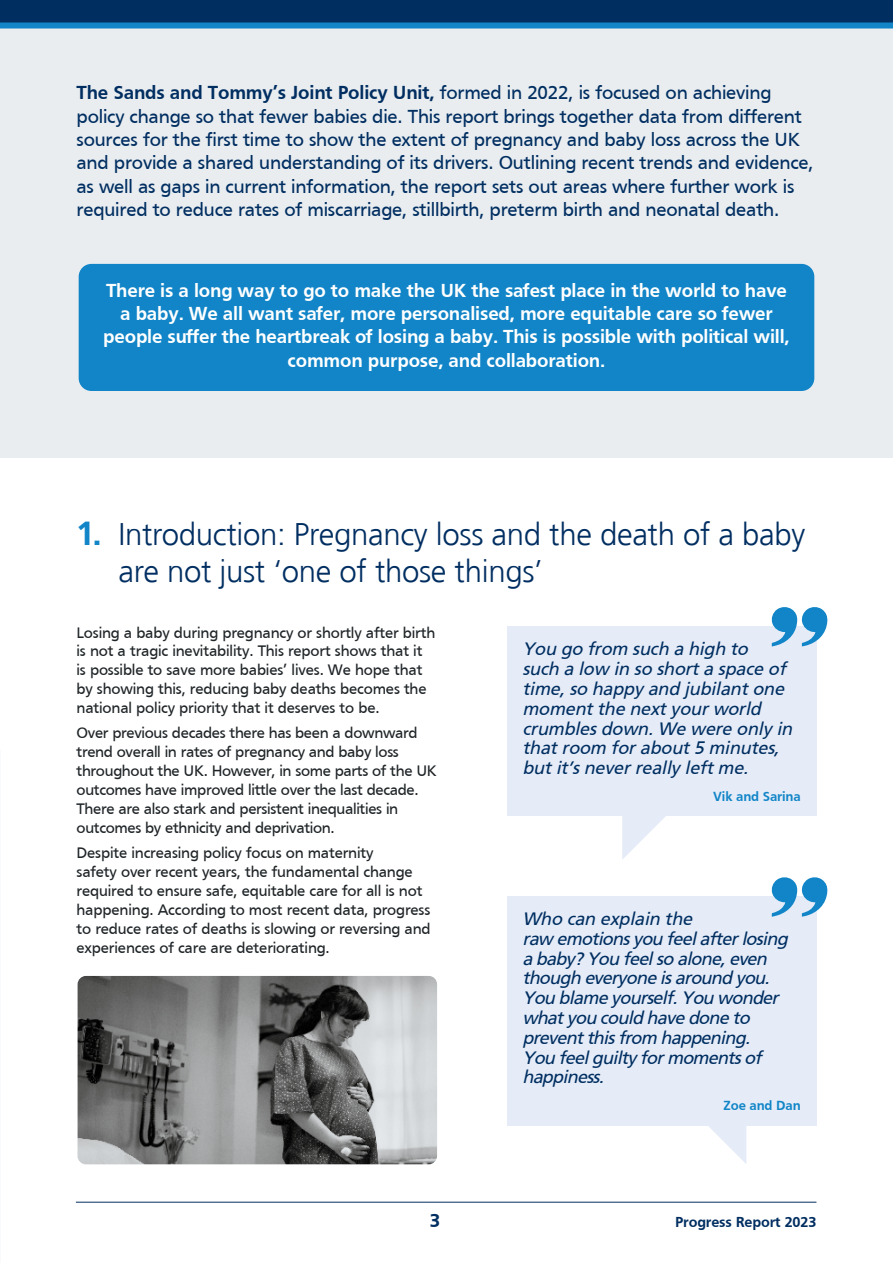
<style>
.page{position:relative;width:893px;height:1263px;background:#fff}
.page>*{position:absolute;margin:0;border:0;box-sizing:border-box;transform-origin:0 0}
.t1{font:300 31.2px/37.5px "Frutiger";letter-spacing:-.01em;color:#002e61}
.t2{font:19.5px/23.4px "Frutiger";letter-spacing:-.01em;color:#002e61}
.t3{font:700 19.5px/23.4px "Frutiger";letter-spacing:-.01em;color:#fff;text-align:center}
.t4{font:700 19.5px "Frutiger";color:#002e61}
.t5{font:italic 18px/19.8px "Frutiger FC";letter-spacing:-.04em;color:#002e61}
.t6{font:italic 18px/19.8px "Frutiger FC";letter-spacing:-.01em;color:#002e61}
.t7{font:15.75px/18.9px "Frutiger";letter-spacing:-.01em;color:#1f2427}
.t8{font:700 15px "Frutiger";letter-spacing:-.01em;color:#002e61}
.t9{font:700 13.65px "Frutiger";letter-spacing:-.01em;color:#1185c7}
.s1{font-weight:700}
.s2{font-weight:700;font-size:34.8px;color:#1185c7}
</style>
<div class="page">
<hr style="left:76px;top:1202px;width:740px;height:1px;background:#002e61">
<div style="left:0;top:0;width:893px;height:458px;background:#e9edf0"></div>
<svg style="left:685px;top:1125px;width:61px;height:39px"></svg>
<div style="left:507px;top:896px;width:309px;height:229px;background:#e5ecf8"></div>
<svg style="left:771px;top:877px;width:57px;height:40px"></svg>
<svg style="left:622px;top:816px;width:44px;height:43px"></svg>
<div style="left:507px;top:627px;width:309px;height:189px;background:#e5ecf8"></div>
<svg style="left:771px;top:607px;width:57px;height:39px"></svg>
<div style="left:79px;top:264px;width:735px;height:127px;background:#1185c7;border-radius:13px"></div>
<img style="left:78px;top:976px;width:359px;height:188px">
<svg style="left:0;top:0;width:893px;height:29px;background:#074378"></svg>
<p class="t2" style="left:77px;top:81px;width:739px"><span class="s1">The Sands and Tommy’s Joint Policy Unit,</span> formed in 2022, is focused on achieving policy change so that fewer babies die. This report brings together data from different sources for the first time to show the extent of pregnancy and baby loss across the UK and provide a shared understanding of its drivers. Outlining recent trends and evidence, as well as gaps in current information, the report sets out areas where further work is required to reduce rates of miscarriage, stillbirth, preterm birth and neonatal death.</p>
<p class="t3" style="left:103px;top:278px;width:688px">There is a long way to go to make the UK the safest place in the world to have a baby. We all want safer, more personalised, more equitable care so fewer people suffer the heartbreak of losing a baby. This is possible with political will, common purpose, and collaboration.</p>
<h1 class="t1" style="left:119px;top:516px;width:688px;text-indent:-42px"><span class="s2">1.</span> Introduction: Pregnancy loss and the death of a baby are not just ‘one of those things’</h1>
<p class="t7" style="left:77px;top:623px;width:360px">Losing a baby during pregnancy or shortly after birth is not a tragic inevitability. This report shows that it is possible to save more babies’ lives. We hope that by showing this, reducing baby deaths becomes the national policy priority that it deserves to be.</p>
<p class="t7" style="left:77px;top:724px;width:362px">Over previous decades there has been a downward trend overall in rates of pregnancy and baby loss throughout the UK. However, in some parts of the UK outcomes have improved little over the last decade.<br>There are also stark and persistent inequalities in outcomes by ethnicity and deprivation.</p>
<p class="t7" style="left:77px;top:843px;width:356px">Despite increasing policy focus on maternity<br>safety over recent years, the fundamental change required to ensure safe, equitable care for all is not happening. According to most recent data, progress to reduce rates of deaths is slowing or reversing and experiences of care are deteriorating.</p>
<p class="t6" style="left:522px;top:639px;width:271px">You go from such a high to<br>such a low in so short a space of time, so happy and jubilant one moment the next your world crumbles down. We were only in that room for about 5 minutes, but it’s never really left me.</p>
<p class="t9" style="left:713px;top:788px;width:89px">Vik and Sarina</p>
<p class="t5" style="left:522px;top:909px;width:267px">Who can explain the<br>raw emotions you feel after losing a baby? You feel so alone, even though everyone is around you.<br>You blame yourself. You wonder what you could have done to prevent this from happening.<br>You feel guilty for moments of happiness.</p>
<p class="t9" style="left:724px;top:1098px;width:79px">Zoe and Dan</p>
<p class="t4" style="left:430px;top:1209px;width:12px">3</p>
<p class="t8" style="left:675px;top:1213px;width:143px">Progress Report 2023</p>
</div>
